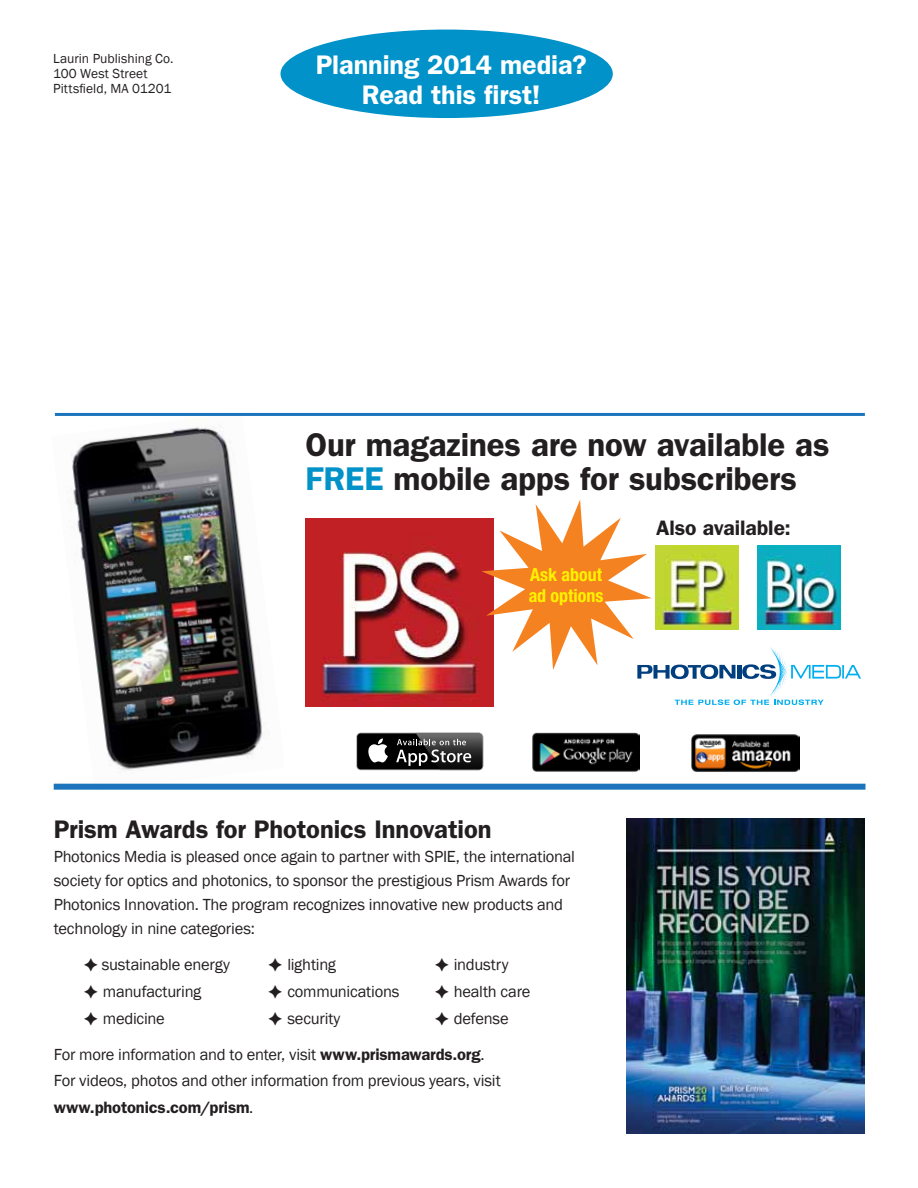
<style>
.page{position:relative;width:918px;height:1188px;background:#fff}
.page>*{position:absolute;margin:0;border:0;box-sizing:border-box;transform-origin:0 0}
.t1{font:600 33px/34.5px "Franklin Gothic";letter-spacing:-.005em;color:#231f20}
.t2{font:600 27px/30px "Franklin Gothic";letter-spacing:-.005em;color:#fff;text-align:center}
.t3{font:600 25.5px "Franklin Gothic";letter-spacing:-.005em;color:#231f20}
.t4{font:600 21px "Franklin Gothic";letter-spacing:-.005em;color:#231f20}
.t5{font:700 condensed 18px/21px "Helvetica Neue LT Std";color:#fff200}
.t6{font:16.5px/24px "Franklin Gothic";letter-spacing:-.015em;color:#231f20}
.t7{font:13.5px/15px "Franklin Gothic";letter-spacing:.005em;color:#231f20}
.s1{color:#0092c8}
.s2{font-weight:600}
</style>
<div class="page">
<img style="left:53px;top:412px;width:232px;height:378px">
<hr style="left:55px;top:413px;width:810px;height:3px;background:#1c75bc">
<img style="left:626px;top:819px;width:238px;height:315px">
<div style="left:54px;top:784px;width:811px;height:6px;background:#1c75bc"></div>
<img style="left:305px;top:518px;width:188px;height:188px">
<svg style="left:356px;top:733px;width:127px;height:37px"></svg>
<div style="left:357px;top:733px;width:125px;height:36px;background:#000;border-radius:4px"></div>
<svg style="left:368px;top:738px;width:20px;height:25px"></svg>
<img style="left:416px;top:734px;width:67px;height:36px">
<img style="left:416px;top:733px;width:66px;height:36px">
<svg style="left:396px;top:739px;width:75px;height:27px"></svg>
<img style="left:532px;top:733px;width:107px;height:38px">
<img style="left:691px;top:734px;width:108px;height:38px">
<svg style="left:481px;top:500px;width:380px;height:205px"></svg>
<div style="left:281px;top:30px;width:332px;height:88px;background:#0092c8;border-radius:50%"></div>
<p class="t7" style="left:53px;top:52px;width:122px">Laurin Publishing Co.<br>100 West Street<br>Pittsfield, MA 01201</p>
<h2 class="t2" style="left:316px;top:49px;width:272px">Planning 2014 media?<br>Read this first!</h2>
<h1 class="t1" style="left:305px;top:426px;width:526px">Our magazines are now available as<br><span class="s1">FREE</span> mobile apps for subscribers</h1>
<p class="t4" style="left:656px;top:516px;width:136px">Also available:</p>
<p class="t5" style="left:529px;top:564px;width:76px">Ask about ad options</p>
<h3 class="t3" style="left:54px;top:814px;width:439px">Prism Awards for Photonics Innovation</h3>
<p class="t6" style="left:54px;top:844px;width:523px">Photonics Media is pleased once again to partner with SPIE, the international society for optics and photonics, to sponsor the prestigious Prism Awards for Photonics Innovation. The program recognizes innovative new products and technology in nine categories:</p>
<p class="t6" style="left:84px;top:952px;width:148px">✦ sustainable energy</p>
<p class="t6" style="left:268px;top:952px;width:69px">✦ lighting</p>
<p class="t6" style="left:435px;top:952px;width:75px">✦ industry</p>
<p class="t6" style="left:84px;top:979px;width:119px">✦ manufacturing</p>
<p class="t6" style="left:268px;top:979px;width:133px">✦ communications</p>
<p class="t6" style="left:435px;top:979px;width:97px">✦ health care</p>
<p class="t6" style="left:84px;top:1006px;width:83px">✦ medicine</p>
<p class="t6" style="left:268px;top:1006px;width:74px">✦ security</p>
<p class="t6" style="left:54px;top:1000px;width:457px;line-height:36px;text-indent:381px">✦ defense<br>For more information and to enter, visit <span class="s2">www.prismawards.org</span>.</p>
<p class="t6" style="left:54px;top:1068px;width:449px;line-height:27px">For videos, photos and other information from previous years, visit <span class="s2">www.photonics.com/prism</span>.</p>
</div>
